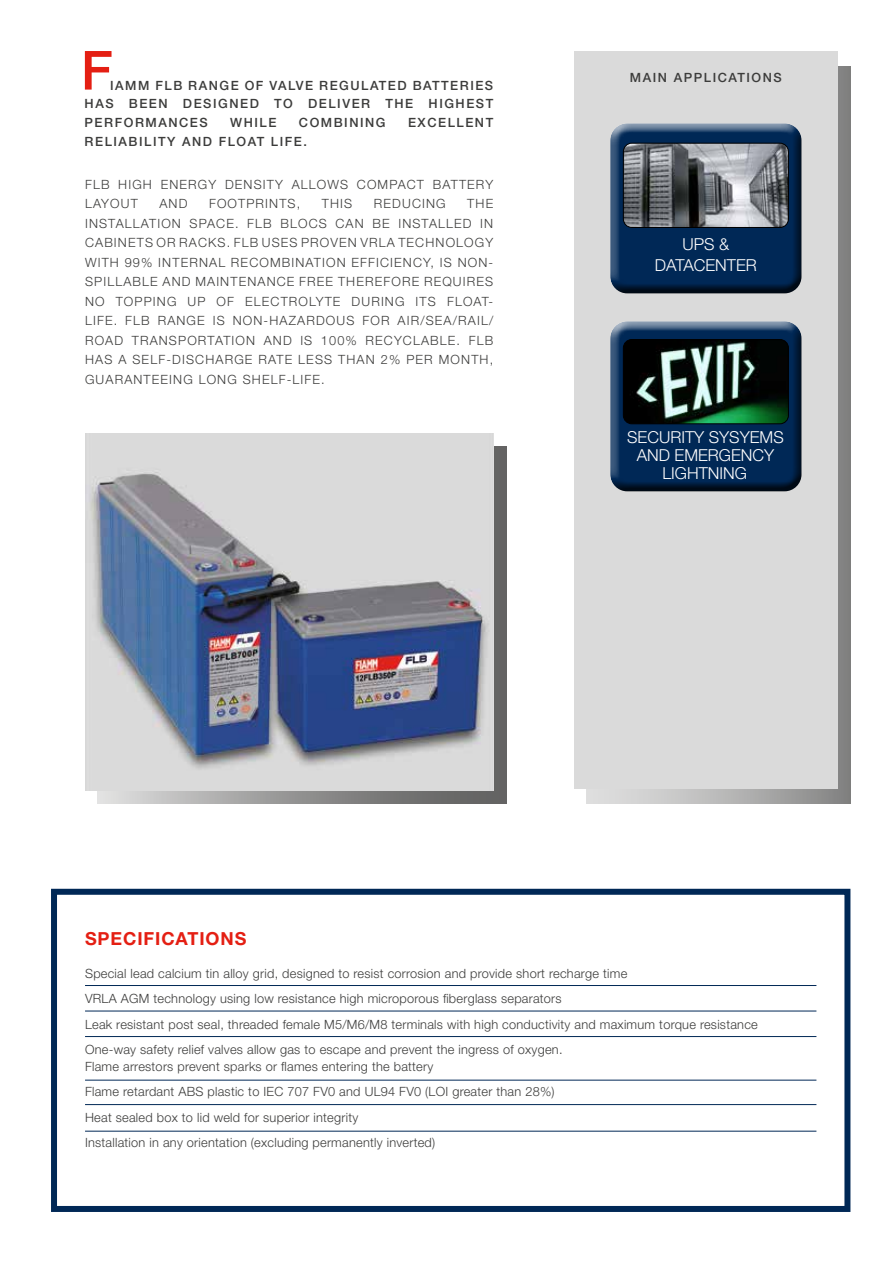
<style>
.page{position:relative;width:893px;height:1263px;background:#fff}
.page>*{position:absolute;margin:0;border:0;box-sizing:border-box;transform-origin:0 0}
.t1{font:500 54px "Helvetica Neue LT Std";color:#e41f13}
.t2{font:700 18px "Helvetica Neue LT Std";letter-spacing:.05em;color:#e41f13}
.t3{font:300 16.5px/18px "Helvetica Neue LT Std";color:#fff;text-align:center}
.t4{font:300 12.75px/19.5px "Helvetica Neue LT Std";letter-spacing:.02em;color:#3c3c3b}
.t5{font:500 12.75px/18.8px "Helvetica Neue LT Std";letter-spacing:.12em;color:#3c3c3b;text-align:justify}
.t6{font:300 12.75px/19.5px "Helvetica Neue LT Std";letter-spacing:.09em;color:#3c3c3b}
</style>
<div class="page">
<div style="left:51px;top:889px;width:799px;height:323px;border:6px solid #002856"></div>
<svg style="left:98px;top:446px;width:408px;height:358px;background:#838382"></svg>
<img style="left:85px;top:434px;width:408px;height:357px">
<hr style="left:85px;top:985px;width:731px;height:1px;background:#002856">
<hr style="left:85px;top:1011px;width:731px;height:1px;background:#002856">
<hr style="left:85px;top:1036px;width:731px;height:1px;background:#002856">
<hr style="left:85px;top:1080px;width:731px;height:1px;background:#002856">
<hr style="left:85px;top:1104px;width:731px;height:1px;background:#002856">
<hr style="left:85px;top:1131px;width:731px;height:1px;background:#002856">
<svg style="left:587px;top:66px;width:263px;height:738px;background:#949493"></svg>
<div style="left:574px;top:51px;width:264px;height:737px;background:#dadada"></div>
<div style="left:610px;top:121px;width:193px;height:162px;background:#fff;opacity:.75"></div>
<div style="left:610px;top:127px;width:193px;height:166px;background:#000;opacity:.75"></div>
<div style="left:610px;top:319px;width:193px;height:162px;background:#fff;opacity:.75"></div>
<div style="left:610px;top:325px;width:193px;height:168px;background:#000;opacity:.75"></div>
<img style="left:623px;top:143px;width:165px;height:84px">
<div style="left:623px;top:143px;width:166px;height:85px;border:1px solid #000;border-radius:9px"></div>
<img style="left:623px;top:339px;width:165px;height:85px">
<div style="left:623px;top:339px;width:166px;height:85px;border:1px solid #000;border-radius:9px"></div>
<h1 class="t1" style="left:81px;top:38px;width:34px">F</h1>
<p class="t5" style="left:85px;top:76px;width:410px;text-indent:26px">IAMM FLB RANGE OF VALVE REGULATED BATTERIES HAS BEEN DESIGNED TO DELIVER THE HIGHEST PERFORMANCES</p>
<p class="t5" style="left:230px;top:113px;width:48px">WHILE</p>
<p class="t5" style="left:299px;top:113px;width:88px">COMBINING</p>
<p class="t5" style="left:408px;top:113px;width:87px">EXCELLENT</p>
<p class="t5" style="left:85px;top:132px;width:224px">RELIABILITY AND FLOAT LIFE.</p>
<p class="t6" style="left:85px;top:174px;width:410px">FLB HIGH ENERGY DENSITY ALLOWS COMPACT BATTERY<br>LAYOUT</p>
<p class="t4" style="left:159px;top:194px;width:30px">AND</p>
<p class="t6" style="left:209px;top:194px;width:93px">FOOTPRINTS,</p>
<p class="t4" style="left:322px;top:194px;width:32px">THIS</p>
<p class="t6" style="left:374px;top:194px;width:73px">REDUCING</p>
<p class="t4" style="left:85px;top:194px;width:410px;text-align:justify;text-indent:382px">THE INSTALLATION SPACE. FLB BLOCS CAN BE INSTALLED IN CABINETS OR RACKS. FLB USES PROVEN VRLA TECHNOLOGY WITH 99% INTERNAL RECOMBINATION EFFICIENCY, IS NON-SPILLABLE AND MAINTENANCE FREE THEREFORE REQUIRES NO TOPPING UP OF ELECTROLYTE DURING ITS FLOAT-LIFE. FLB RANGE IS NON-HAZARDOUS FOR AIR/SEA/RAIL/ ROAD TRANSPORTATION AND IS 100% RECYCLABLE. FLB HAS A SELF-DISCHARGE RATE LESS THAN 2% PER MONTH, GUARANTEEING LONG SHELF-LIFE.</p>
<p class="t5" style="left:630px;top:68px;width:153px">MAIN APPLICATIONS</p>
<p class="t3" style="left:655px;top:233px;width:104px;line-height:21px">UPS &amp;<br>DATACENTER</p>
<p class="t3" style="left:627px;top:427px;width:158px">SECURITY SYSYEMS<br>AND EMERGENCY<br>LIGHTNING</p>
<h2 class="t2" style="left:85px;top:927px;width:163px">SPECIFICATIONS</h2>
<p class="t4" style="left:85px;top:960px;width:674px;line-height:25.5px">Special lead calcium tin alloy grid, designed to resist corrosion and provide short recharge time<br>VRLA AGM technology using low resistance high microporous fiberglass separators<br>Leak resistant post seal, threaded female M5/M6/M8 terminals with high conductivity and maximum torque resistance One-way safety relief valves allow gas to escape and prevent the ingress of oxygen.</p>
<p class="t4" style="left:85px;top:1053px;width:471px;line-height:25.5px">Flame arrestors prevent sparks or flames entering the battery<br>Flame retardant ABS plastic to IEC 707 FV0 and UL94 FV0 (LOI greater than 28%)<br>Heat sealed box to lid weld for superior integrity<br>Installation in any orientation (excluding permanently inverted)</p>
</div>
